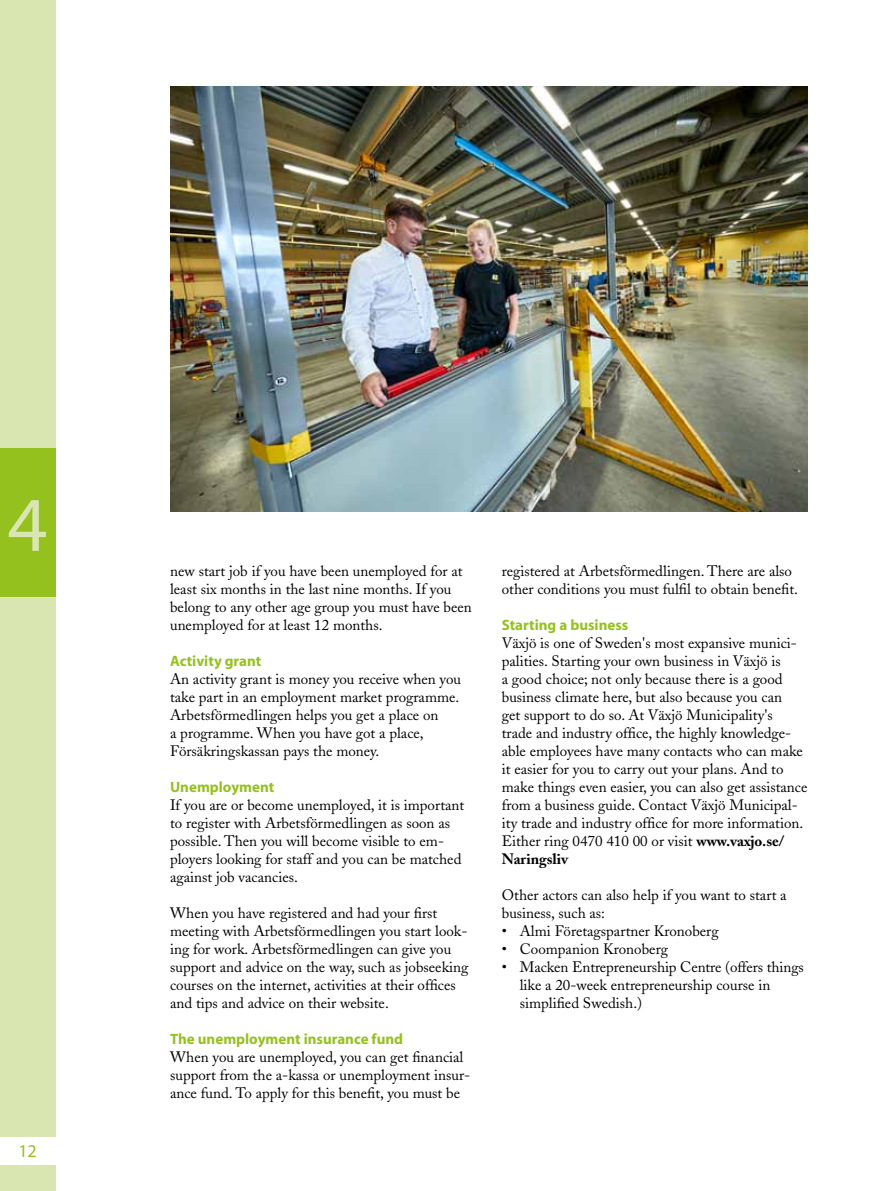
<style>
.page{position:relative;width:893px;height:1191px;background:#fff}
.page>*{position:absolute;margin:0;border:0;box-sizing:border-box;transform-origin:0 0}
.t1{font:78px "Myriad";color:#d9e6b1}
.t2{font:18px "Myriad";color:#95c11f}
.t3{font:15px/18px "Adobe Caslon";color:#000}
.t4{font:700 15px "Myriad";color:#95c11f}
.s1{font-weight:700}
</style>
<div class="page">
<div style="left:0;top:0;width:55px;height:150px;background:#d9e6b1"></div>
<div style="left:0;top:150px;width:55px;height:149px;background:#d9e6b1"></div>
<div style="left:0;top:299px;width:55px;height:149px;background:#d9e6b1"></div>
<div style="left:0;top:448px;width:55px;height:148px;background:#95c11f"></div>
<div style="left:0;top:596px;width:55px;height:149px;background:#d9e6b1"></div>
<div style="left:0;top:745px;width:55px;height:149px;background:#d9e6b1"></div>
<div style="left:0;top:894px;width:55px;height:149px;background:#d9e6b1"></div>
<div style="left:0;top:1043px;width:55px;height:148px;background:#d9e6b1"></div>
<img style="left:170px;top:86px;width:638px;height:425px">
<div style="left:0;top:1136px;width:85px;height:28px;background:#fff"></div>
<h1 class="t1" style="left:8px;top:486px;width:42px">4</h1>
<p class="t2" style="left:18px;top:1141px;width:20px">12</p>
<p class="t3" style="left:170px;top:562px;width:303px">new start job if you have been unemployed for at least six months in the last nine months. If you belong to any other age group you must have been unemployed for at least 12 months.</p>
<p class="t4" style="left:170px;top:653px;width:93px">Activity grant</p>
<p class="t3" style="left:170px;top:670px;width:293px">An activity grant is money you receive when you take part in an employment market programme.<br>Arbetsförmedlingen helps you get a place on<br>a programme. When you have got a place, Försäkringskassan pays the money.</p>
<p class="t4" style="left:170px;top:779px;width:106px">Unemployment</p>
<p class="t3" style="left:170px;top:796px;width:296px">If you are or become unemployed, it is important to register with Arbetsförmedlingen as soon as possible. Then you will become visible to em&shy;ployers looking for staff and you can be matched against job vacancies.</p>
<p class="t3" style="left:170px;top:904px;width:300px">When you have registered and had your first meeting with Arbetsförmedlingen you start look&shy;ing for work. Arbetsförmedlingen can give you support and advice on the way, such as jobseeking courses on the internet, activities at their offices and tips and advice on their website.</p>
<p class="t4" style="left:170px;top:1031px;width:235px">The unemployment insurance fund</p>
<p class="t3" style="left:170px;top:1048px;width:302px">When you are unemployed, you can get financial support from the a-kassa or unemployment insur&shy;ance fund. To apply for this benefit, you must be</p>
<p class="t3" style="left:502px;top:562px;width:298px">registered at Arbetsförmedlingen. There are also other conditions you must fulfil to obtain benefit.</p>
<p class="t4" style="left:502px;top:617px;width:128px">Starting a business</p>
<p class="t3" style="left:502px;top:634px;width:307px">Växjö is one of Sweden's most expansive munici&shy;palities. Starting your own business in Växjö is<br>a good choice; not only because there is a good business climate here, but also because you can<br>get support to do so. At Växjö Municipality's<br>trade and industry office, the highly knowledge&shy;able employees have many contacts who can make it easier for you to carry out your plans. And to make things even easier, you can also get assistance from a business guide. Contact Växjö Municipal&shy;ity trade and industry office for more information.<br>Either ring 0470 410 00 or visit <span class="s1">www.vaxjo.se/ Naringsliv</span></p>
<p class="t3" style="left:502px;top:886px;width:286px">Other actors can also help if you want to start a business, such as:</p>
<p class="t3" style="left:502px;top:922px;width:218px">• Almi Företagspartner Kronoberg</p>
<p class="t3" style="left:502px;top:940px;width:168px">• Coompanion Kronoberg</p>
<p class="t3" style="left:520px;top:958px;width:286px;text-indent:-18px">• Macken Entrepreneurship Centre (offers things like a 20-week entrepreneurship course in simplified Swedish.)</p>
</div>
